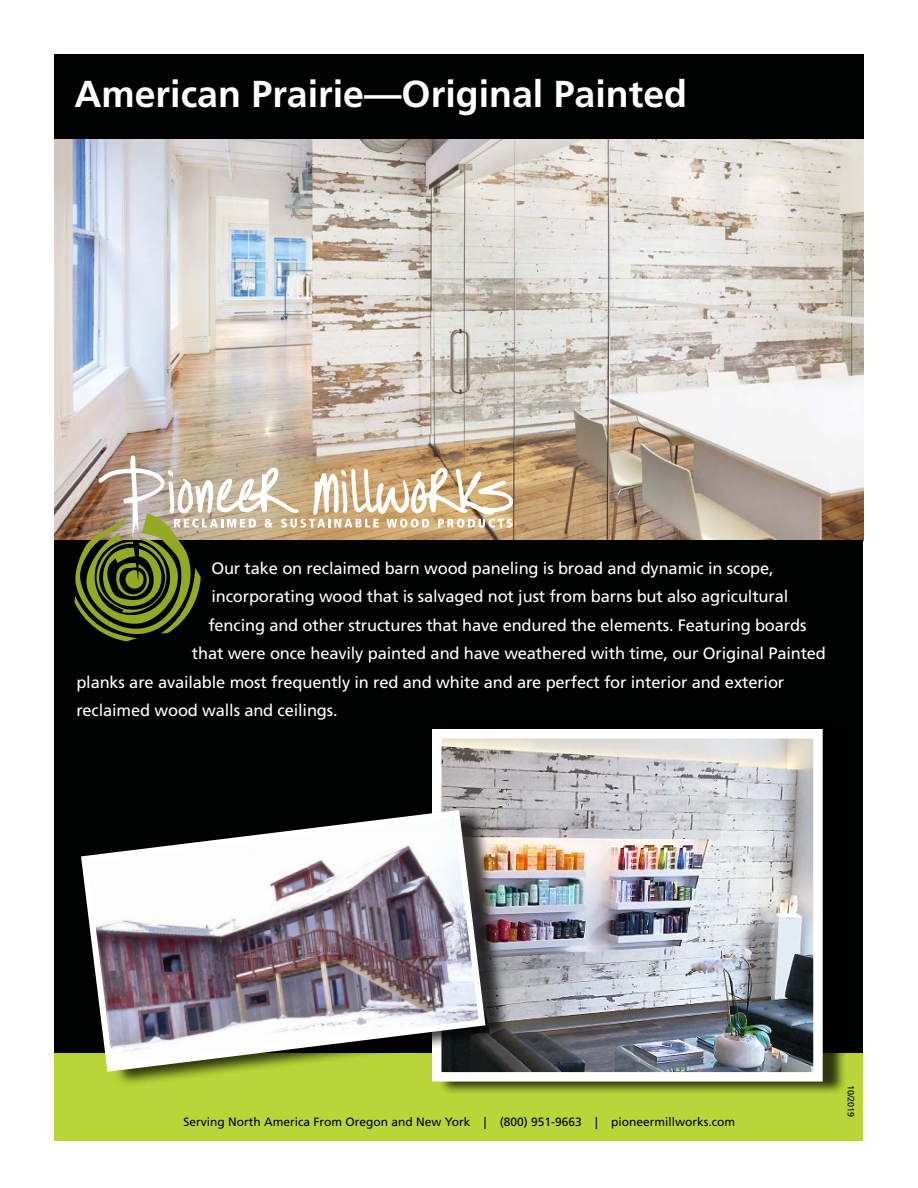
<style>
.page{position:relative;width:918px;height:1188px;background:#fff}
.page>*{position:absolute;margin:0;border:0;box-sizing:border-box;transform-origin:0 0}
.t1{font:700 37.5px "Frutiger LT Std";color:#fff}
.t2{font:16.5px "Frutiger LT Std";letter-spacing:-.01em;color:#fff}
.t3{font:12px "Frutiger LT Std";color:#000}
.t4{font:9px "Frutiger LT Std";color:#000}
</style>
<div class="page">
<img style="left:54px;top:138px;width:809px;height:402px">
<div style="left:55px;top:540px;width:808px;height:513px;background:#000101"></div>
<div style="left:54px;top:54px;width:809px;height:84px;background:#000101"></div>
<div style="left:55px;top:1053px;width:808px;height:87px;background:#b8d637"></div>
<svg style="left:74px;top:455px;width:439px;height:186px"></svg>
<div style="left:438px;top:725px;width:408px;height:370px;background:#000;opacity:.75"></div>
<img style="left:442px;top:739px;width:371px;height:333px">
<div style="left:432px;top:729px;width:391px;height:353px;border:9px solid #fff"></div>
<div style="left:88px;top:806px;width:424px;height:281px;background:#000;opacity:.75"></div>
<img style="left:81px;top:807px;width:408px;height:268px">
<h1 class="t1" style="left:74px;top:72px;width:614px">American Prairie—Original Painted</h1>
<p class="t2" style="left:211px;top:558px;width:564px">Our take on reclaimed barn wood paneling is broad and dynamic in scope,</p>
<p class="t2" style="left:211px;top:587px;width:578px">incorporating wood that is salvaged not just from barns but also agricultural</p>
<p class="t2" style="left:208px;top:615px;width:600px">fencing and other structures that have endured the elements. Featuring boards</p>
<p class="t2" style="left:192px;top:644px;width:636px">that were once heavily painted and have weathered with time, our Original Painted</p>
<p class="t2" style="left:76px;top:672px;width:709px">planks are available most frequently in red and white and are perfect for interior and exterior</p>
<p class="t2" style="left:76px;top:701px;width:263px">reclaimed wood walls and ceilings.</p>
<p class="t3" style="left:184px;top:1115px;width:553px">Serving North America From Oregon and New York | (800) 951-9663 | pioneermillworks.com</p>
<p class="t4" style="left:856px;top:1085px;width:34px;rotate:90deg">10/2019</p>
</div>
